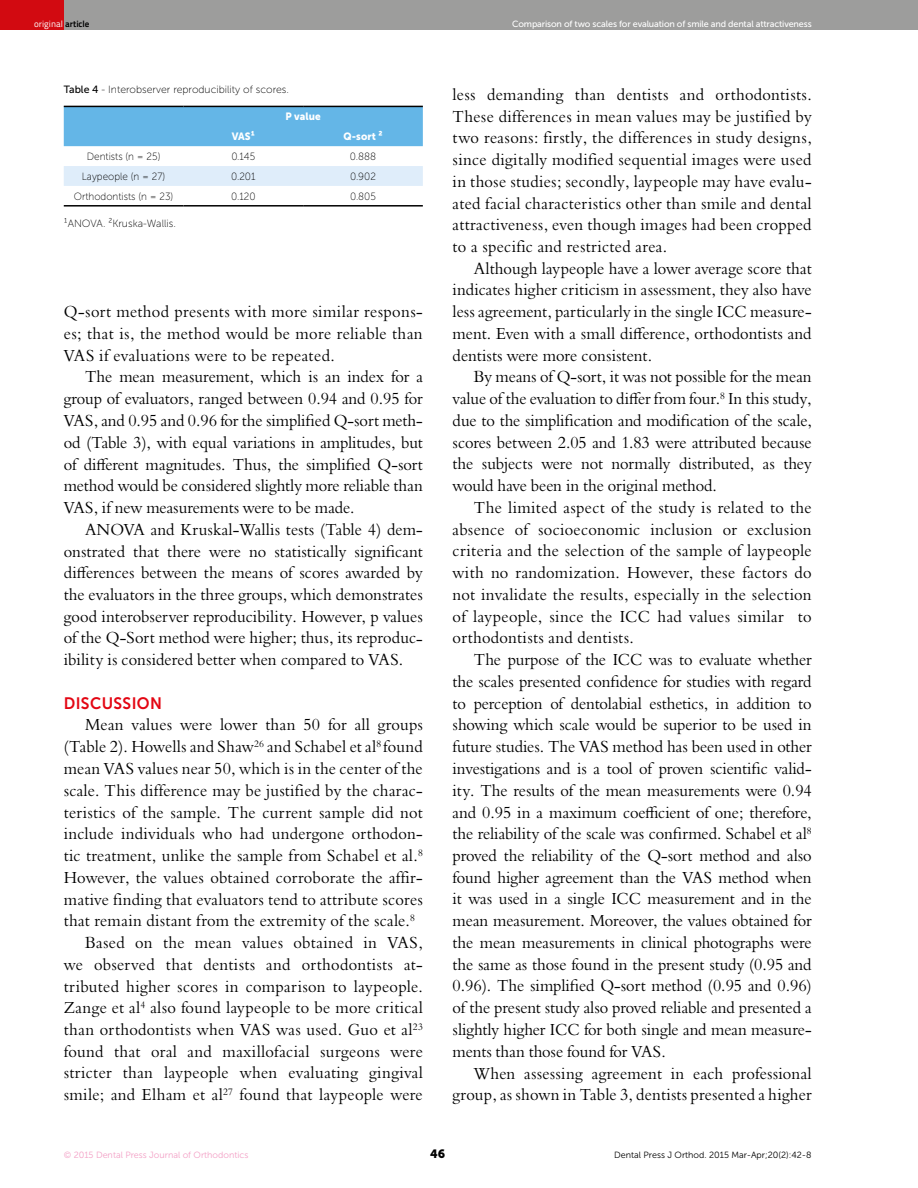
<style>
.page{position:relative;width:918px;height:1188px;background:#fff}
.page>*{position:absolute;margin:0;border:0;box-sizing:border-box;transform-origin:0 0}
.t1{font:16.5px/21.8px "Bergamo Std";letter-spacing:.015em;color:#000;text-align:justify;scale:.95 1}
.t2{font:16.5px "Museo Sans 700";letter-spacing:.025em;color:#e30613;scale:.95 1}
.t3{font:12px "Museo Sans 900";color:#000}
.t4{font:10.5px "Museo Sans 100";color:#000;scale:.95 1}
.t5{font:10.5px "Museo Sans 100";color:#000}
.t6{font:10.5px "Museo Sans 900";letter-spacing:.01em;color:#fff;scale:.95 1}
.t7{font:9px "Museo Sans 500";letter-spacing:-.015em;color:#fff}
.t8{font:9px "Museo Sans 300";color:#000}
.t9{font:9px "Museo Sans 300";color:#f39fc5}
.t10{font:9px "Titillium Text 22 L";color:#fff}
.s1{font-weight:700;color:#000}
.s2{font-family:"Museo Sans 500"}
</style>
<div class="page">
<div style="left:0;top:0;width:918px;height:30px;background:#9d9d9c"></div>
<div style="left:0;top:0;width:64px;height:30px;background:#d20a11"></div>
<div style="left:64px;top:107px;width:359px;height:39px;background:#64b6e7"></div>
<div style="left:64px;top:166px;width:359px;height:20px;background:#dfedfa"></div>
<hr style="left:64px;top:106px;width:119px;height:1px;background:#000">
<hr style="left:183px;top:106px;width:120px;height:1px;background:#000">
<hr style="left:303px;top:106px;width:120px;height:1px;background:#000">
<hr style="left:64px;top:205px;width:119px;height:2px;background:#000">
<hr style="left:183px;top:205px;width:120px;height:2px;background:#000">
<hr style="left:303px;top:205px;width:120px;height:2px;background:#000">
<p class="t10" style="left:34px;top:17px;width:57px">original <span class="s1">article</span></p>
<p class="t7" style="left:512px;top:19px;width:301px">Comparison of two scales for evaluation of smile and dental attractiveness</p>
<p class="t5" style="left:64px;top:84px;width:227px"><span class="s2">Table 4</span> - Interobserver reproducibility of scores.</p>
<p class="t6" style="left:285px;top:111px;width:39px">P value</p>
<p class="t6" style="left:232px;top:131px;width:26px">VAS¹</p>
<p class="t6" style="left:343px;top:131px;width:43px">Q-sort ²</p>
<p class="t4" style="left:87px;top:151px;width:79px">Dentists (n = 25)</p>
<p class="t4" style="left:231px;top:151px;width:27px">0.145</p>
<p class="t4" style="left:350px;top:151px;width:29px">0.888</p>
<p class="t4" style="left:82px;top:171px;width:89px">Laypeople (n = 27)</p>
<p class="t4" style="left:231px;top:171px;width:27px">0.201</p>
<p class="t4" style="left:350px;top:171px;width:29px">0.902</p>
<p class="t4" style="left:74px;top:191px;width:106px">Orthodontists (n = 23)</p>
<p class="t4" style="left:231px;top:191px;width:27px">0.120</p>
<p class="t4" style="left:350px;top:191px;width:29px">0.805</p>
<p class="t5" style="left:64px;top:218px;width:114px">¹ANOVA. ²Kruska-Wallis.</p>
<p class="t1" style="left:64px;top:301px;width:379px">Q-sort method presents with more similar respons&shy;es; that is, the method would be more reliable than VAS if evaluations were to be repeated.</p>
<p class="t1" style="left:64px;top:366px;width:380px;text-indent:21px">The mean measurement, which is an index for a group of evaluators, ranged between 0.94 and 0.95 for VAS, and 0.95 and 0.96 for the simplified Q-sort meth&shy;od (Table 3), with equal variations in amplitudes, but of different magnitudes. Thus, the simplified Q-sort method would be considered slightly more reliable than VAS, if new measurements were to be made.</p>
<p class="t1" style="left:64px;top:518px;width:380px;text-indent:21px">ANOVA and Kruskal-Wallis tests (Table 4) dem&shy;onstrated that there were no statistically significant differences between the means of scores awarded by the evaluators in the three groups, which demonstrates good interobserver reproducibility. However, p values of the Q-Sort method were higher; thus, its reproduc&shy;ibility is considered better when compared to VAS.</p>
<p class="t2" style="left:64px;top:694px;width:105px">DISCUSSION</p>
<p class="t1" style="left:85px;top:714px;width:357px">Mean values were lower than 50 for all groups</p>
<p class="t1" style="left:64px;top:736px;width:379px">(Table 2). Howells and Shaw<sup>26</sup> and Schabel et al<sup>8</sup> found</p>
<p class="t1" style="left:64px;top:758px;width:379px">mean VAS values near 50, which is in the center of the</p>
<p class="t1" style="left:64px;top:779px;width:379px">scale. This difference may be justified by the charac-</p>
<p class="t1" style="left:64px;top:801px;width:379px">teristics of the sample. The current sample did not</p>
<p class="t1" style="left:64px;top:823px;width:379px">include individuals who had undergone orthodon-</p>
<p class="t1" style="left:64px;top:845px;width:379px">tic treatment, unlike the sample from Schabel et al.<sup>8</sup></p>
<p class="t1" style="left:64px;top:866px;width:379px">However, the values obtained corroborate the affir-</p>
<p class="t1" style="left:64px;top:888px;width:379px">mative finding that evaluators tend to attribute scores</p>
<p class="t1" style="left:64px;top:910px;width:371px">that remain distant from the extremity of the scale.<sup>8</sup></p>
<p class="t1" style="left:85px;top:932px;width:357px">Based on the mean values obtained in VAS,</p>
<p class="t1" style="left:64px;top:953px;width:379px">we observed that dentists and orthodontists at-</p>
<p class="t1" style="left:64px;top:975px;width:379px">tributed higher scores in comparison to laypeople.</p>
<p class="t1" style="left:64px;top:997px;width:380px">Zange et al<sup>4</sup> also found laypeople to be more critical</p>
<p class="t1" style="left:64px;top:1019px;width:379px">than orthodontists when VAS was used. Guo et al<sup>23</sup></p>
<p class="t1" style="left:64px;top:1040px;width:379px">found that oral and maxillofacial surgeons were</p>
<p class="t1" style="left:64px;top:1062px;width:379px">stricter than laypeople when evaluating gingival</p>
<p class="t1" style="left:64px;top:1084px;width:379px">smile; and Elham et al<sup>27</sup> found that laypeople were</p>
<p class="t1" style="left:453px;top:83px;width:380px">less demanding than dentists and orthodontists.<br>These differences in mean values may be justified by two reasons: firstly, the differences in study designs, since digitally modified sequential images were used in those studies; secondly, laypeople may have evalu&shy;ated facial characteristics other than smile and dental attractiveness, even though images had been cropped to a specific and restricted area.</p>
<p class="t1" style="left:453px;top:257px;width:380px;text-indent:21px">Although laypeople have a lower average score that indicates higher criticism in assessment, they also have less agreement, particularly in the single ICC measure&shy;ment. Even with a small difference, orthodontists and dentists were more consistent.</p>
<p class="t1" style="left:453px;top:366px;width:380px;text-indent:21px">By means of Q-sort, it was not possible for the mean value of the evaluation to differ from four.<sup>8</sup> In this study, due to the simplification and modification of the scale, scores between 2.05 and 1.83 were attributed because the subjects were not normally distributed, as they would have been in the original method.</p>
<p class="t1" style="left:453px;top:497px;width:380px;text-indent:21px">The limited aspect of the study is related to the absence of socioeconomic inclusion or exclusion criteria and the selection of the sample of laypeople with no randomization. However, these factors do not invalidate the results, especially in the selection of laypeople, since the ICC had values similar to orthodontists and dentists.</p>
<p class="t1" style="left:453px;top:649px;width:380px;text-indent:21px">The purpose of the ICC was to evaluate whether the scales presented confidence for studies with regard to perception of dentolabial esthetics, in addition to showing which scale would be superior to be used in future studies. The VAS method has been used in other investigations and is a tool of proven scientific valid&shy;ity. The results of the mean measurements were 0.94 and 0.95 in a maximum coefficient of one; therefore, the reliability of the scale was confirmed. Schabel et al<sup>8 </sup>proved the reliability of the Q-sort method and also found higher agreement than the VAS method when it was used in a single ICC measurement and in the mean measurement. Moreover, the values obtained for the mean measurements in clinical photographs were the same as those found in the present study (0.95 and 0.96). The simplified Q-sort method (0.95 and 0.96) of the present study also proved reliable and presented a slightly higher ICC for both single and mean measure&shy;ments than those found for VAS.</p>
<p class="t1" style="left:453px;top:1062px;width:379px;text-align:right">When assessing agreement in each professional group, as shown in Table 3, dentists presented a higher</p>
<p class="t9" style="left:64px;top:1150px;width:186px">© 2015 Dental Press Journal of Orthodontics</p>
<p class="t3" style="left:430px;top:1147px;width:17px">46</p>
<p class="t8" style="left:614px;top:1150px;width:199px">Dental Press J Orthod. 2015 Mar-Apr;20(2):42-8</p>
</div>
